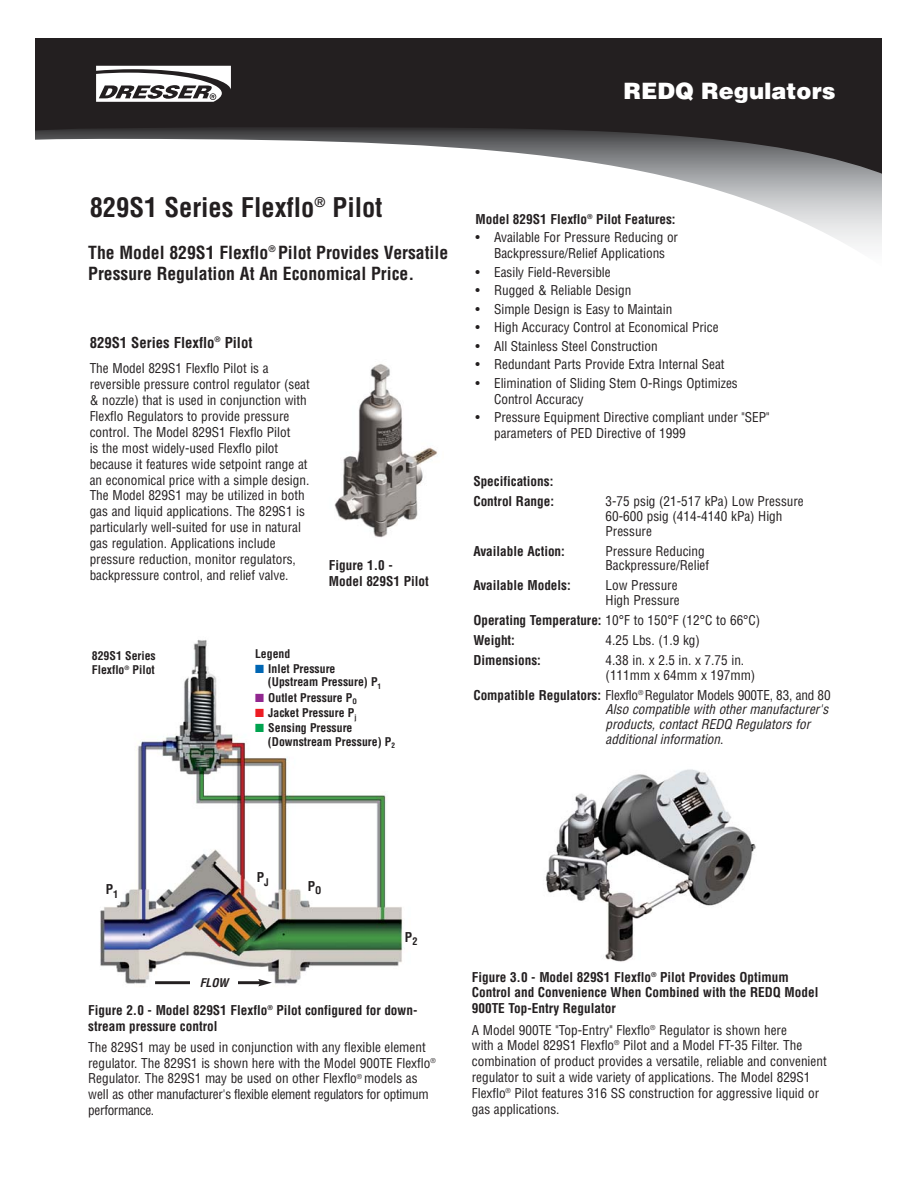
<style>
.page{position:relative;width:918px;height:1188px;background:#fff}
.page>*{position:absolute;margin:0;border:0;box-sizing:border-box;transform-origin:0 0}
.t1{font:700 condensed 26.4px "Helvetica";color:#231f20}
.t2{font:900 22.5px "Helvetica";color:#fff}
.t3{font:700 condensed 17.7px/21.1px "Helvetica";color:#231f20}
.t4{font:700 condensed 14.7px "Helvetica";color:#231f20}
.t5{font:condensed 13.2px/15.9px "Helvetica";color:#231f20}
.t6{font:700 condensed 13.2px/15.9px "Helvetica";color:#231f20}
.t7{font:italic condensed 13.2px/14.7px "Helvetica";color:#231f20}
.t8{font:700 condensed 11.7px/13.2px "Helvetica";color:#231f20}
.t9{font:italic 700 condensed 11.7px "Helvetica";color:#231f20}
.s1{color:#0066b3}
.s2{color:#91278f}
.s3{color:#ed1c24}
.s4{color:#00a34f}
.s5{font-weight:400}
.s6{font-weight:700;font-style:normal}
.s7{font-style:normal}
</style>
<div class="page">
<img style="left:100px;top:639px;width:303px;height:348px">
<img style="left:545px;top:769px;width:211px;height:193px">
<hr style="left:155px;top:981px;width:106px;height:3px;background:#231f20">
<svg style="left:258px;top:979px;width:14px;height:7px"></svg>
<div style="left:190px;top:977px;width:48px;height:15px;background:#fff"></div>
<div style="left:306px;top:879px;width:21px;height:20px;background:#fff"></div>
<svg style="left:677px;top:179px;width:205px;height:67px"></svg>
<svg style="left:35px;top:38px;width:847px;height:141px;fill:#231f20"></svg>
<svg style="left:96px;top:66px;width:135px;height:36px"></svg>
<img style="left:334px;top:364px;width:104px;height:174px">
<h2 class="t2" style="left:624px;top:82px;width:213px">REDQ Regulators</h2>
<h1 class="t1" style="left:90px;top:197px;width:294px">829S1 Series Flexflo<sup>®</sup> Pilot</h1>
<h3 class="t3" style="left:88px;top:243px;width:362px">The Model 829S1 Flexflo<sup>®</sup> Pilot Provides Versatile<br>Pressure Regulation At An Economical Price.</h3>
<p class="t4" style="left:90px;top:337px;width:164px">829S1 Series Flexflo<sup>®</sup> Pilot</p>
<p class="t5" style="left:90px;top:362px;width:222px">The Model 829S1 Flexflo Pilot is a reversible pressure control regulator (seat &amp; nozzle) that is used in conjunction with Flexflo Regulators to provide pressure control. The Model 829S1 Flexflo Pilot<br>is the most widely-used Flexflo pilot because it features wide setpoint range at an economical price with a simple design.<br>The Model 829S1 may be utilized in both gas and liquid applications. The 829S1 is particularly well-suited for use in natural gas regulation. Applications include pressure reduction, monitor regulators, backpressure control, and relief valve.</p>
<p class="t6" style="left:329px;top:558px;width:101px">Figure 1.0 -<br>Model 829S1 Pilot</p>
<p class="t8" style="left:92px;top:650px;width:65px;line-height:14.1px">829S1 Series<br>Flexflo<sup>®</sup> Pilot</p>
<p class="t8" style="left:255px;top:648px;width:37px">Legend</p>
<p class="t8" style="left:268px;top:663px;width:115px;text-indent:-13px"><span class="s1">■</span> Inlet Pressure (Upstream Pressure) P<sub>1</sub></p>
<p class="t8" style="left:255px;top:692px;width:103px"><span class="s2">■</span> Outlet Pressure P<sub>O</sub></p>
<p class="t8" style="left:255px;top:707px;width:103px"><span class="s3">■</span> Jacket Pressure P<sub>j</sub></p>
<p class="t8" style="left:268px;top:723px;width:129px;text-indent:-13px"><span class="s4">■</span> Sensing Pressure (Downstream Pressure) P<sub>2</sub></p>
<p class="t6" style="left:476px;top:212px;width:202px">Model 829S1 Flexflo<sup>®</sup> Pilot Features:</p>
<p class="t5" style="left:476px;top:231px;width:204px;text-align:center">• Available For Pressure Reducing or<br>Backpressure/Relief Applications</p>
<p class="t5" style="left:476px;top:265px;width:137px">• Easily Field-Reversible</p>
<p class="t5" style="left:476px;top:284px;width:157px">• Rugged &amp; Reliable Design</p>
<p class="t5" style="left:476px;top:302px;width:198px">• Simple Design is Easy to Maintain</p>
<p class="t5" style="left:476px;top:321px;width:245px">• High Accuracy Control at Economical Price</p>
<p class="t5" style="left:476px;top:339px;width:184px">• All Stainless Steel Construction</p>
<p class="t5" style="left:476px;top:358px;width:251px">• Redundant Parts Provide Extra Internal Seat</p>
<p class="t5" style="left:494px;top:376px;width:245px;text-indent:-19px">• Elimination of Sliding Stem O-Rings Optimizes<br>Control Accuracy</p>
<p class="t5" style="left:494px;top:411px;width:277px;text-indent:-19px">• Pressure Equipment Directive compliant under "SEP" parameters of PED Directive of 1999</p>
<p class="t6" style="left:473px;top:473px;width:82px;line-height:20px">Specifications:<br>Control Range:</p>
<p class="t5" style="left:606px;top:495px;width:200px;line-height:14.7px">3-75 psig (21-517 kPa) Low Pressure<br>60-600 psig (414-4140 kPa) High<br>Pressure</p>
<p class="t6" style="left:473px;top:544px;width:93px">Available Action:</p>
<p class="t5" style="left:606px;top:545px;width:105px;line-height:14.7px">Pressure Reducing<br>Backpressure/Relief</p>
<p class="t6" style="left:473px;top:579px;width:99px">Available Models:</p>
<p class="t5" style="left:606px;top:579px;width:76px;line-height:14.7px">Low Pressure<br>High Pressure</p>
<p class="t6" style="left:473px;top:611px;width:289px;line-height:20px">Operating Temperature: <span class="s5">10°F to 150°F (12°C to 66°C)<br></span>Weight:</p>
<p class="t5" style="left:606px;top:633px;width:96px">4.25 Lbs. (1.9 kg)</p>
<p class="t6" style="left:473px;top:653px;width:69px">Dimensions:</p>
<p class="t5" style="left:606px;top:654px;width:151px;line-height:14.7px">4.38 in. x 2.5 in. x 7.75 in. (111mm x 64mm x 197mm)</p>
<p class="t7" style="left:606px;top:689px;width:227px;text-indent:-132px"><span class="s6">Compatible Regulators:</span> <span class="s7">Flexflo</span><sup>®</sup> <span class="s7">Regulator Models 900TE, 83, and 80<br></span>Also compatible with other manufacturer's products, contact REDQ Regulators for additional information<span class="s7">.</span></p>
<p class="t6" style="left:106px;top:883px;width:14px">P<sub>1</sub></p>
<p class="t6" style="left:257px;top:871px;width:13px">P<sub>J</sub></p>
<p class="t9" style="left:200px;top:979px;width:33px">FLOW</p>
<p class="t6" style="left:308px;top:879px;width:15px">P<sub>O</sub></p>
<p class="t6" style="left:405px;top:930px;width:14px">P<sub>2</sub></p>
<p class="t6" style="left:88px;top:1003px;width:331px">Figure 2.0 - Model 829S1 Flexflo<sup>®</sup> Pilot configured for down&shy;stream pressure control</p>
<p class="t5" style="left:88px;top:1040px;width:349px">The 829S1 may be used in conjunction with any flexible element regulator. The 829S1 is shown here with the Model 900TE Flexflo<sup>® </sup>Regulator. The 829S1 may be used on other Flexflo<sup>®</sup> models as well as other manufacturer's flexible element regulators for optimum performance.</p>
<p class="t6" style="left:472px;top:970px;width:348px">Figure 3.0 - Model 829S1 Flexflo<sup>®</sup> Pilot Provides Optimum<br>Control and Convenience When Combined with the REDQ Model<br>900TE Top-Entry Regulator</p>
<p class="t5" style="left:472px;top:1023px;width:356px">A Model 900TE "Top-Entry" Flexflo<sup>®</sup> Regulator is shown here<br>with a Model 829S1 Flexflo<sup>®</sup> Pilot and a Model FT-35 Filter. The combination of product provides a versatile, reliable and convenient regulator to suit a wide variety of applications. The Model 829S1<br>Flexflo<sup>®</sup> Pilot features 316 SS construction for aggressive liquid or gas applications.</p>
</div>
